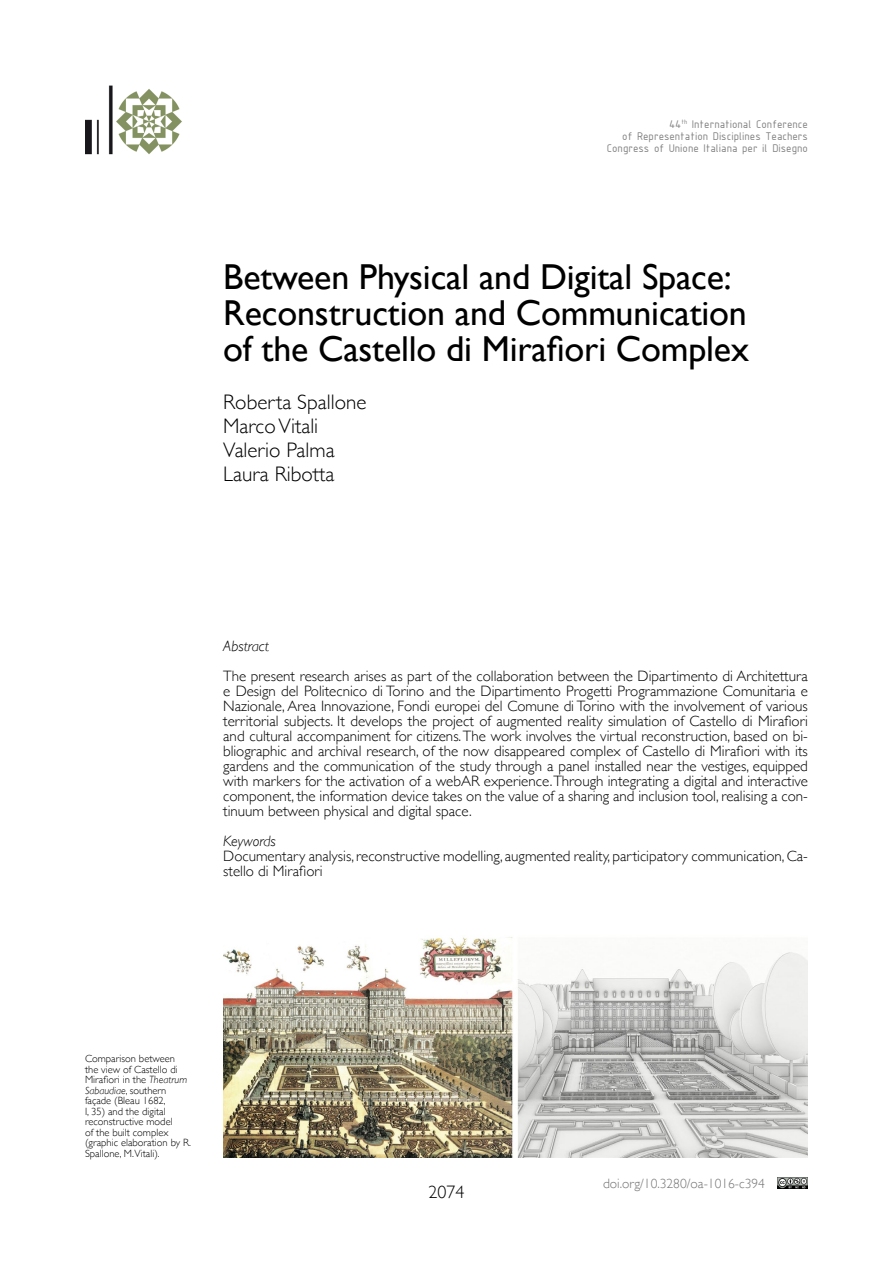
<style>
.page{position:relative;width:893px;height:1263px;background:#fff}
.page>*{position:absolute;margin:0;border:0;box-sizing:border-box;transform-origin:0 0}
.t1{font:36px/36px "Gill Sans";letter-spacing:-.005em;color:#000}
.t2{font:300 21px/24px "Gill Sans";color:#000}
.t3{font:300 18px "Gill Sans";color:#000}
.t4{font:300 15px/15px "Gill Sans";color:#000;text-align:justify}
.t5{font:italic 300 15px "Gill Sans";color:#000}
.t6{font:300 13.5px "Gill Sans";color:#757474}
.t7{font:12px/12px "ISOCPEUR";color:#818080;text-align:right}
.t8{font:300 10.5px/10.5px "Gill Sans";color:#000}
.s1{font-style:italic}
</style>
<div class="page">
<img style="left:778px;top:1178px;width:30px;height:10px">
<img style="left:85px;top:85px;width:97px;height:70px">
<img style="left:223px;top:937px;width:585px;height:220px">
<p class="t7" style="left:607px;top:118px;width:203px">44<sup>th</sup> International Conference<br>of Representation Disciplines Teachers<br>Congress of Unione Italiana per il Disegno</p>
<h1 class="t1" style="left:223px;top:258px;width:527px">Between Physical and Digital Space:<br>Reconstruction and Communication of the Castello di Mirafiori Complex</h1>
<h2 class="t2" style="left:223px;top:389px;width:145px">Roberta Spallone<br>Marco Vitali<br>Valerio Palma<br>Laura Ribotta</h2>
<p class="t5" style="left:223px;top:637px;width:47px">Abstract</p>
<p class="t4" style="left:223px;top:668px;width:586px">The present research arises as part of the collaboration between the Dipartimento di Architettura e Design del Politecnico di Torino and the Dipartimento Progetti Programmazione Comunitaria e Nazionale, Area Innovazione, Fondi europei del Comune di Torino with the involvement of various territorial subjects. It develops the project of augmented reality simulation of Castello di Mirafiori and cultural accompaniment for citizens. The work involves the virtual reconstruction, based on bi&shy;bliographic and archival research, of the now disappeared complex of Castello di Mirafiori with its gardens and the communication of the study through a panel installed near the vestiges, equipped with markers for the activation of a webAR experience. Through integrating a digital and interactive component, the information device takes on the value of a sharing and inclusion tool, realising a con&shy;tinuum between physical and digital space.</p>
<p class="t5" style="left:223px;top:832px;width:54px">Keywords</p>
<p class="t4" style="left:223px;top:848px;width:586px">Documentary analysis, reconstructive modelling, augmented reality, participatory communication, Ca&shy;stello di Mirafiori</p>
<p class="t8" style="left:85px;top:1053px;width:108px">Comparison between<br>the view of Castello di<br>Mirafiori in the <span class="s1">Theatrum<br>Sabaudiae</span>, southern façade (Bleau 1682,<br>I, 35) and the digital reconstructive model<br>of the built complex (graphic elaboration by R.<br>Spallone, M.Vitali).</p>
<p class="t3" style="left:428px;top:1178px;width:37px">2074</p>
<p class="t6" style="left:603px;top:1172px;width:163px">doi.org/10.3280/oa-1016-c394</p>
</div>
